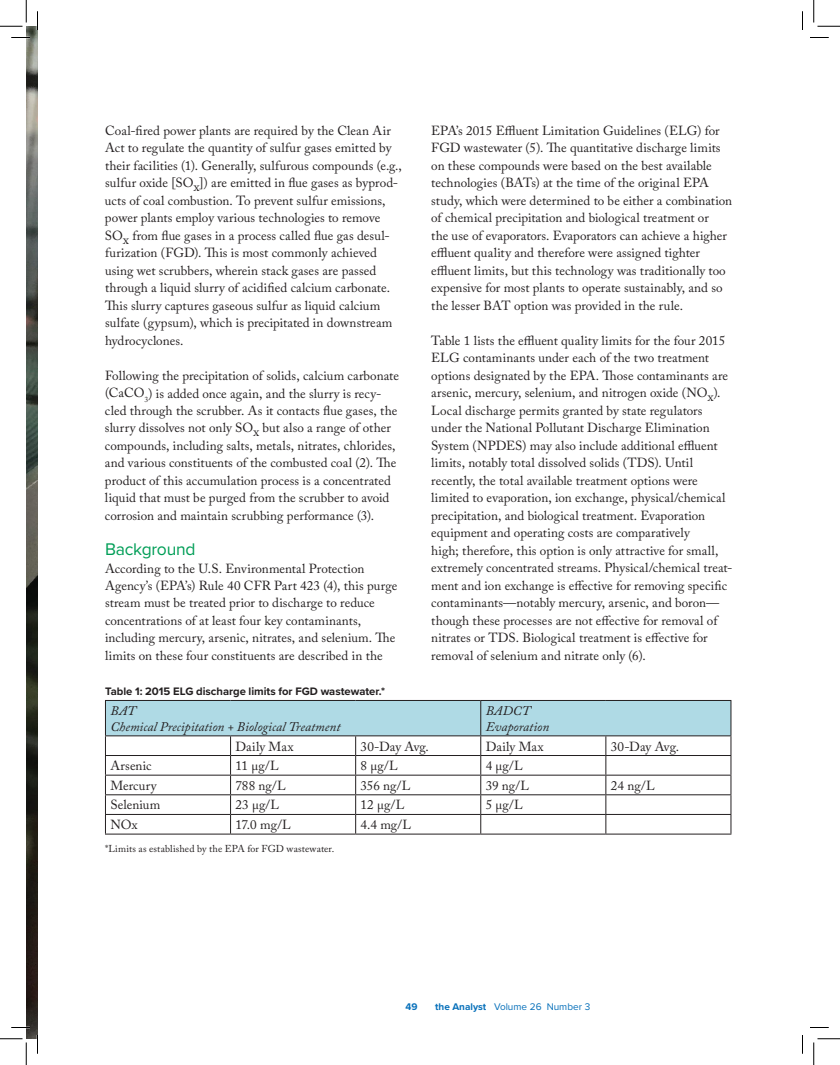
<style>
.page{position:relative;width:840px;height:1065px;background:#fff}
.page>*{position:absolute;margin:0;border:0;box-sizing:border-box;transform-origin:0 0}
.t1{font:17.5px "Proxima Nova";letter-spacing:-.015em;color:#009e57}
.t2{font:13.12px/17.5px "Adobe Caslon Pro";letter-spacing:.005em;color:#231f20}
.t3{font:italic 13.12px/15.8px "Adobe Caslon Pro";color:#231f20}
.t4{font:700 11.25px "Proxima Nova";color:#231f20}
.t5{font:10px "Adobe Caslon Pro";letter-spacing:.015em;color:#231f20}
.t6{font:10px "Proxima Nova";color:#0770ba}
.t7{font:700 10px "Proxima Nova";color:#0770ba}
.s1{font-weight:700}
</style>
<div class="page">
<img style="left:26px;top:26px;width:12px;height:1013px">
<svg style="left:105px;top:700px;width:627px;height:134px"></svg>
<hr style="left:105px;top:834px;width:126px;height:1px;background:#231f20">
<hr style="left:231px;top:834px;width:125px;height:1px;background:#231f20">
<hr style="left:356px;top:834px;width:125px;height:1px;background:#231f20">
<hr style="left:481px;top:834px;width:125px;height:1px;background:#231f20">
<hr style="left:606px;top:834px;width:125px;height:1px;background:#231f20">
<svg style="left:11px;top:37px;width:19px;height:1px"></svg>
<svg style="left:810px;top:37px;width:19px;height:1px"></svg>
<svg style="left:11px;top:1027px;width:19px;height:1px"></svg>
<svg style="left:810px;top:1027px;width:19px;height:1px"></svg>
<svg style="left:37px;top:11px;width:1px;height:19px"></svg>
<svg style="left:37px;top:1035px;width:1px;height:19px"></svg>
<svg style="left:802px;top:11px;width:1px;height:19px"></svg>
<svg style="left:802px;top:1035px;width:1px;height:19px"></svg>
<svg style="left:0;top:0;width:27px;height:27px"></svg>
<svg style="left:0;top:1039px;width:27px;height:26px"></svg>
<svg style="left:814px;top:0;width:26px;height:27px"></svg>
<svg style="left:814px;top:1039px;width:26px;height:26px"></svg>
<p class="t2" style="left:105px;top:122px;width:298px">Coal-fired power plants are required by the Clean Air Act to regulate the quantity of sulfur gases emitted by their facilities (1). Generally, sulfurous compounds (e.g., sulfur oxide [SOx]) are emitted in flue gases as byprod&shy;ucts of coal combustion. To prevent sulfur emissions, power plants employ various technologies to remove SOx from flue gases in a process called flue gas desul&shy;furization (FGD). This is most commonly achieved using wet scrubbers, wherein stack gases are passed through a liquid slurry of acidified calcium carbonate.<br>This slurry captures gaseous sulfur as liquid calcium sulfate (gypsum), which is precipitated in downstream hydrocyclones.</p>
<p class="t2" style="left:105px;top:367px;width:296px">Following the precipitation of solids, calcium carbonate (CaCO<sub>3</sub>) is added once again, and the slurry is recy&shy;cled through the scrubber. As it contacts flue gases, the slurry dissolves not only SOx but also a range of other compounds, including salts, metals, nitrates, chlorides, and various constituents of the combusted coal (2). The product of this accumulation process is a concentrated liquid that must be purged from the scrubber to avoid corrosion and maintain scrubbing performance (3).</p>
<h1 class="t1" style="left:105px;top:536px;width:92px">Background</h1>
<p class="t2" style="left:105px;top:559px;width:294px">According to the U.S. Environmental Protection Agency’s (EPA’s) Rule 40 CFR Part 423 (4), this purge stream must be treated prior to discharge to reduce concentrations of at least four key contaminants, including mercury, arsenic, nitrates, and selenium. The limits on these four constituents are described in the</p>
<p class="t2" style="left:431px;top:122px;width:302px">EPA’s 2015 Effluent Limitation Guidelines (ELG) for FGD wastewater (5). The quantitative discharge limits on these compounds were based on the best available technologies (BATs) at the time of the original EPA study, which were determined to be either a combination of chemical precipitation and biological treatment or<br>the use of evaporators. Evaporators can achieve a higher effluent quality and therefore were assigned tighter effluent limits, but this technology was traditionally too expensive for most plants to operate sustainably, and so the lesser BAT option was provided in the rule.</p>
<p class="t2" style="left:431px;top:332px;width:303px">Table 1 lists the effluent quality limits for the four 2015<br>ELG contaminants under each of the two treatment options designated by the EPA. Those contaminants are arsenic, mercury, selenium, and nitrogen oxide (NOx).<br>Local discharge permits granted by state regulators under the National Pollutant Discharge Elimination System (NPDES) may also include additional effluent limits, notably total dissolved solids (TDS). Until recently, the total available treatment options were limited to evaporation, ion exchange, physical/chemical precipitation, and biological treatment. Evaporation equipment and operating costs are comparatively<br>high; therefore, this option is only attractive for small, extremely concentrated streams. Physical/chemical treat&shy;ment and ion exchange is effective for removing specific contaminants—notably mercury, arsenic, and boron— though these processes are not effective for removal of nitrates or TDS. Biological treatment is effective for removal of selenium and nitrate only (6).</p>
<p class="t4" style="left:105px;top:683px;width:281px">Table 1: 2015 ELG discharge limits for FGD wastewater.*</p>
<p class="t3" style="left:110px;top:703px;width:231px">BAT<br>Chemical Precipitation + Biological Treatment</p>
<p class="t3" style="left:486px;top:703px;width:65px">BADCT<br>Evaporation</p>
<p class="t2" style="left:236px;top:737px;width:59px">Daily Max</p>
<p class="t2" style="left:361px;top:737px;width:70px">30-Day Avg.</p>
<p class="t2" style="left:486px;top:737px;width:59px">Daily Max</p>
<p class="t2" style="left:611px;top:737px;width:70px">30-Day Avg.</p>
<p class="t2" style="left:110px;top:757px;width:43px">Arsenic</p>
<p class="t2" style="left:236px;top:757px;width:45px">11 µg/L</p>
<p class="t2" style="left:361px;top:757px;width:39px">8 µg/L</p>
<p class="t2" style="left:486px;top:757px;width:39px">4 µg/L</p>
<p class="t2" style="left:110px;top:777px;width:48px">Mercury</p>
<p class="t2" style="left:236px;top:777px;width:52px">788 ng/L</p>
<p class="t2" style="left:361px;top:777px;width:51px">356 ng/L</p>
<p class="t2" style="left:486px;top:777px;width:45px">39 ng/L</p>
<p class="t2" style="left:611px;top:777px;width:45px">24 ng/L</p>
<p class="t2" style="left:110px;top:796px;width:51px">Selenium</p>
<p class="t2" style="left:235px;top:796px;width:45px">23 µg/L</p>
<p class="t2" style="left:361px;top:796px;width:45px">12 µg/L</p>
<p class="t2" style="left:486px;top:796px;width:39px">5 µg/L</p>
<p class="t2" style="left:110px;top:816px;width:29px">NOx</p>
<p class="t2" style="left:235px;top:816px;width:57px">17.0 mg/L</p>
<p class="t2" style="left:361px;top:816px;width:52px">4.4 mg/L</p>
<p class="t5" style="left:105px;top:842px;width:231px">*Limits as established by the EPA for FGD wastewater.</p>
<p class="t7" style="left:405px;top:999px;width:14px">49</p>
<p class="t6" style="left:435px;top:999px;width:157px"><span class="s1">the Analyst</span> Volume 26 Number 3</p>
</div>
